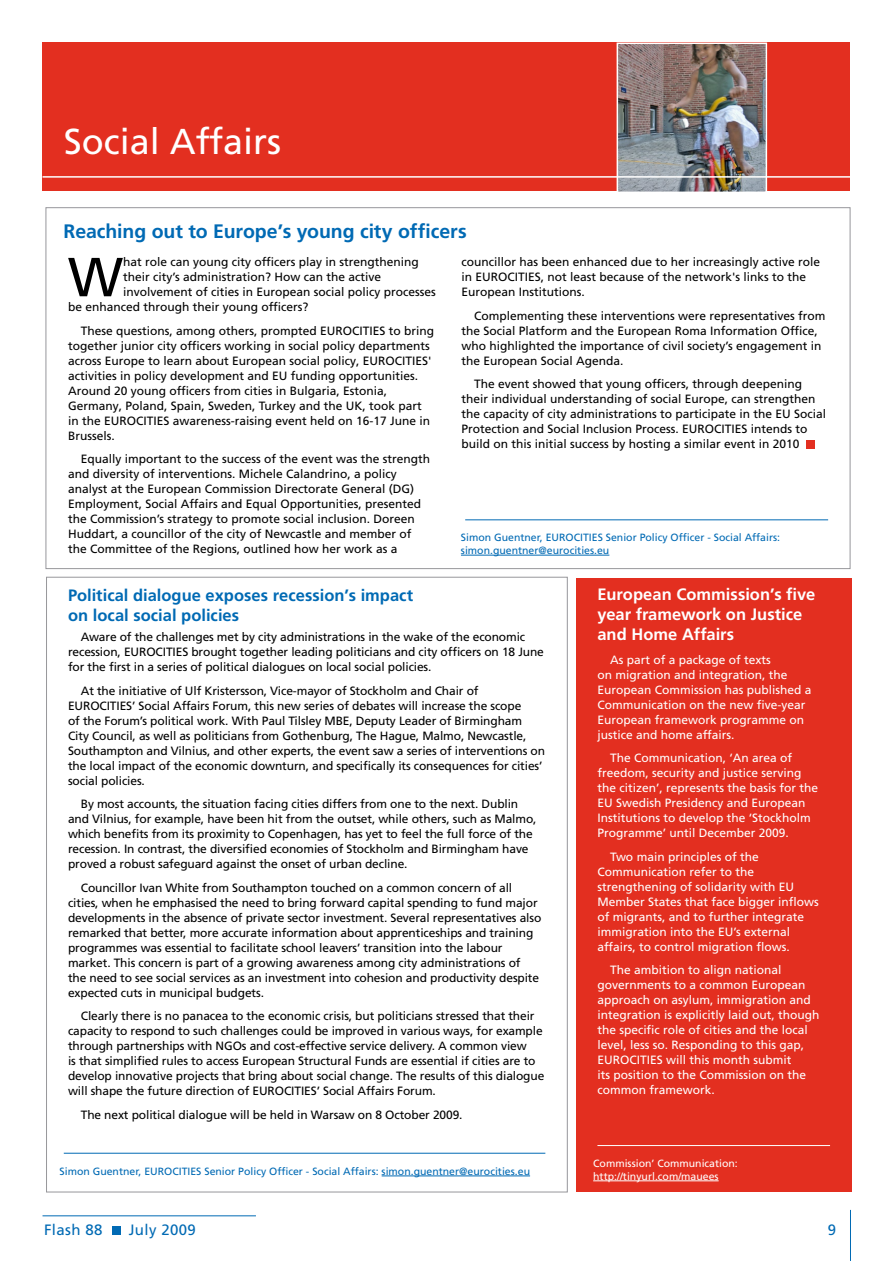
<style>
.page{position:relative;width:893px;height:1263px;background:#fff}
.page>*{position:absolute;margin:0;border:0;box-sizing:border-box;transform-origin:0 0}
.t1{font:55.05px "Frutiger LT Pro";color:#000}
.t2{font:36px "Frutiger";color:#fff}
.t3{font:700 19.5px "Frutiger LT Pro";letter-spacing:-.005em;color:#016ab4}
.t4{font:700 16.5px "Frutiger";color:#016ab4}
.t5{font:700 16.5px/19.8px "Frutiger LT Pro";color:#fff}
.t6{font:15px "Frutiger";letter-spacing:.025em;color:#016ab4}
.t7{font:12px/15px "Frutiger";letter-spacing:-.01em;color:#000}
.t8{font:12px/15px "Frutiger LT Pro";color:#000}
.t9{font:12px/15px "Frutiger LT Pro";color:#fff}
.t10{font:10.5px/12.6px "Frutiger";color:#016ab4}
.t11{font:10.5px/12.6px "Frutiger LT Pro";color:#fff}
</style>
<div class="page">
<hr style="left:43px;top:1215px;width:213px;height:1px;background:#016ab4">
<hr style="left:850px;top:1210px;width:1px;height:51px;background:#016ab4">
<div style="left:576px;top:578px;width:275px;height:614px;background:#e32f20"></div>
<hr style="left:597px;top:1145px;width:233px;height:1px;background:#fff">
<hr style="left:593px;top:1180px;width:126px;height:1px;background:#fff">
<hr style="left:465px;top:519px;width:363px;height:1px;background:#016ab4">
<hr style="left:461px;top:555px;width:148px;height:1px;background:#016ab4">
<hr style="left:64px;top:1153px;width:481px;height:1px;background:#016ab4">
<hr style="left:382px;top:1175px;width:148px;height:1px;background:#016ab4">
<div style="left:43px;top:43px;width:807px;height:148px;background:#e32f20"></div>
<img style="left:620px;top:46px;width:144px;height:144px">
<div style="left:617px;top:43px;width:150px;height:150px;border:2px solid #fff"></div>
<hr style="left:43px;top:176px;width:807px;height:2px;background:#fff">
<div style="left:806px;top:440px;width:9px;height:8px;background:#e32f20"></div>
<div style="left:112px;top:1226px;width:8px;height:8px;background:#016ab4"></div>
<p class="t2" style="left:64px;top:120px;width:219px">Social Affairs</p>
<h3 class="t3" style="left:64px;top:219px;width:405px">Reaching out to Europe’s young city officers</h3>
<p class="t1" style="left:68px;top:245px;width:56px">W</p>
<p class="t8" style="left:123px;top:255px;width:297px">hat role can young city officers play in strengthening</p>
<p class="t8" style="left:461px;top:255px;width:360px">councillor has been enhanced due to her increasingly active role in EUROCITIES, not least because of the network's links to the<br>European Institutions.</p>
<p class="t8" style="left:461px;top:308px;width:366px;text-indent:13px">Complementing these interventions were representatives from the Social Platform and the European Roma Information Office, who highlighted the importance of civil society’s engagement in the European Social Agenda.</p>
<p class="t8" style="left:461px;top:377px;width:366px;text-indent:13px">The event showed that young officers, through deepening their individual understanding of social Europe, can strengthen the capacity of city administrations to participate in the EU Social Protection and Social Inclusion Process. EUROCITIES intends to build on this initial success by hosting a similar event in 2010</p>
<p class="t8" style="left:123px;top:270px;width:260px">their city’s administration? How can the active</p>
<p class="t8" style="left:123px;top:285px;width:314px">involvement of cities in European social policy processes</p>
<p class="t8" style="left:68px;top:300px;width:242px">be enhanced through their young officers?</p>
<p class="t8" style="left:68px;top:323px;width:368px;text-indent:13px">These questions, among others, prompted EUROCITIES to bring together junior city officers working in social policy departments across Europe to learn about European social policy, EUROCITIES' activities in policy development and EU funding opportunities.<br>Around 20 young officers from cities in Bulgaria, Estonia, Germany, Poland, Spain, Sweden, Turkey and the UK, took part in the EUROCITIES awareness-raising event held on 16-17 June in Brussels.</p>
<p class="t8" style="left:68px;top:452px;width:364px;text-indent:13px">Equally important to the success of the event was the strength and diversity of interventions. Michele Calandrino, a policy analyst at the European Commission Directorate General (DG)<br>Employment, Social Affairs and Equal Opportunities, presented the Commission’s strategy to promote social inclusion. Doreen Huddart, a councillor of the city of Newcastle and member of the Committee of the Regions, outlined how her work as a</p>
<p class="t10" style="left:461px;top:531px;width:321px">Simon Guentner, EUROCITIES Senior Policy Officer - Social Affairs: simon.guentner@eurocities.eu</p>
<p class="t4" style="left:68px;top:586px;width:347px">Political dialogue exposes recession’s impact</p>
<h4 class="t4" style="left:68px;top:606px;width:173px">on local social policies</h4>
<p class="t7" style="left:68px;top:629px;width:477px;text-indent:13px">Aware of the challenges met by city administrations in the wake of the economic recession, EUROCITIES brought together leading politicians and city officers on 18 June for the first in a series of political dialogues on local social policies.</p>
<p class="t7" style="left:68px;top:683px;width:479px;text-indent:13px">At the initiative of Ulf Kristersson, Vice-mayor of Stockholm and Chair of EUROCITIES’ Social Affairs Forum, this new series of debates will increase the scope<br>of the Forum’s political work. With Paul Tilsley MBE, Deputy Leader of Birmingham City Council, as well as politicians from Gothenburg, The Hague, Malmo, Newcastle, Southampton and Vilnius, and other experts, the event saw a series of interventions on the local impact of the economic downturn, and specifically its consequences for cities’ social policies.</p>
<p class="t7" style="left:68px;top:796px;width:470px;text-indent:13px">By most accounts, the situation facing cities differs from one to the next. Dublin and Vilnius, for example, have been hit from the outset, while others, such as Malmo, which benefits from its proximity to Copenhagen, has yet to feel the full force of the recession. In contrast, the diversified economies of Stockholm and Birmingham have proved a robust safeguard against the onset of urban decline.</p>
<p class="t7" style="left:68px;top:880px;width:475px;text-indent:13px">Councillor Ivan White from Southampton touched on a common concern of all cities, when he emphasised the need to bring forward capital spending to fund major developments in the absence of private sector investment. Several representatives also remarked that better, more accurate information about apprenticeships and training programmes was essential to facilitate school leavers’ transition into the labour market. This concern is part of a growing awareness among city administrations of the need to see social services as an investment into cohesion and productivity despite expected cuts in municipal budgets.</p>
<p class="t7" style="left:68px;top:1008px;width:478px;text-indent:13px">Clearly there is no panacea to the economic crisis, but politicians stressed that their capacity to respond to such challenges could be improved in various ways, for example through partnerships with NGOs and cost-effective service delivery. A common view<br>is that simplified rules to access European Structural Funds are essential if cities are to develop innovative projects that bring about social change. The results of this dialogue will shape the future direction of EUROCITIES’ Social Affairs Forum.</p>
<p class="t7" style="left:81px;top:1107px;width:383px">The next political dialogue will be held in Warsaw on 8 October 2009.</p>
<p class="t10" style="left:60px;top:1165px;width:472px">Simon Guentner, EUROCITIES Senior Policy Officer - Social Affairs: simon.guentner@eurocities.eu</p>
<p class="t5" style="left:597px;top:585px;width:219px">European Commission’s five year framework on Justice and Home Affairs</p>
<p class="t9" style="left:597px;top:652px;width:216px;text-indent:13px">As part of a package of texts<br>on migration and integration, the<br>European Commission has published a<br>Communication on the new five-year<br>European framework programme on justice and home affairs.</p>
<p class="t9" style="left:597px;top:750px;width:222px;text-indent:13px">The Communication, ‘An area of freedom, security and justice serving the citizen’, represents the basis for the EU Swedish Presidency and European Institutions to develop the ‘Stockholm Programme’ until December 2009.</p>
<p class="t9" style="left:597px;top:849px;width:223px;text-indent:13px">Two main principles of the Communication refer to the strengthening of solidarity with EU Member States that face bigger inflows of migrants, and to further integrate immigration into the EU’s external affairs, to control migration flows.</p>
<p class="t9" style="left:597px;top:962px;width:224px;text-indent:13px">The ambition to align national governments to a common European approach on asylum, immigration and integration is explicitly laid out, though the specific role of cities and the local level, less so. Responding to this gap, EUROCITIES will this month submit<br>its position to the Commission on the common framework.</p>
<p class="t11" style="left:593px;top:1157px;width:146px">Commission’ Communication: http://tinyurl.com/mauees</p>
<p class="t6" style="left:44px;top:1221px;width:60px">Flash 88</p>
<p class="t6" style="left:129px;top:1221px;width:69px">July 2009</p>
<p class="t6" style="left:828px;top:1221px;width:10px">9</p>
</div>
